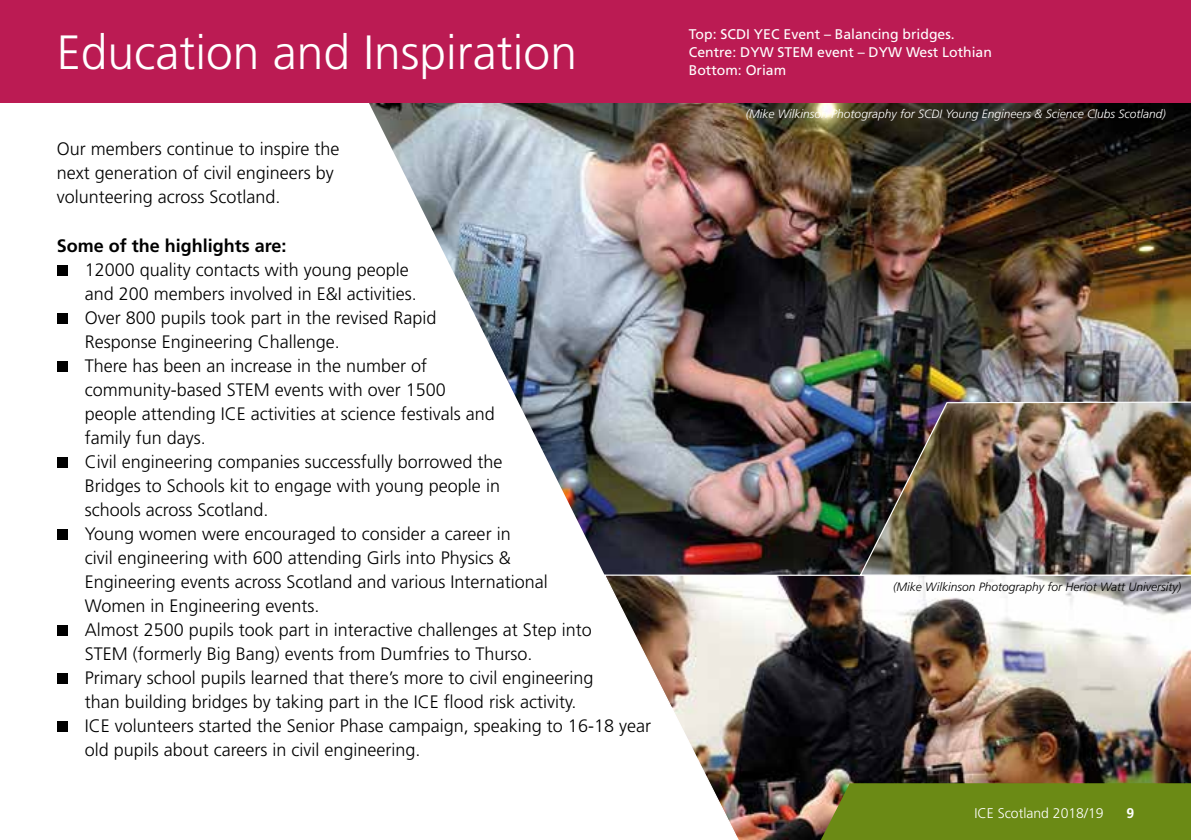
<style>
.page{position:relative;width:1191px;height:840px;background:#fff}
.page>*{position:absolute;margin:0;border:0;box-sizing:border-box;transform-origin:0 0}
.t1{font:300 48px "Frutiger LT";color:#fff}
.t2{font:300 18px/24px "Frutiger LT";color:#000}
.t3{font:700 18px "Frutiger LT";color:#000}
.t4{font:14px/18px "Frutiger LT";color:#fff}
.t5{font:300 14px "Frutiger LT";color:#fff}
.t6{font:700 14px "Frutiger LT";color:#fff}
.t7{font:italic 300 12px "Frutiger LT";color:#fff}
.t8{font:italic 300 12px "Frutiger LT";color:#000}
</style>
<div class="page">
<img style="left:367px;top:102px;width:824px;height:471px">
<img style="left:603px;top:573px;width:588px;height:266px">
<div style="left:0;top:0;width:1191px;height:102px;background:#bb1b53"></div>
<svg style="left:821px;top:782px;width:370px;height:57px;background:#6d8819"></svg>
<div style="left:57px;top:264px;width:10px;height:11px;background:#000"></div>
<div style="left:57px;top:312px;width:10px;height:11px;background:#000"></div>
<div style="left:57px;top:360px;width:10px;height:11px;background:#000"></div>
<div style="left:57px;top:456px;width:10px;height:11px;background:#000"></div>
<div style="left:57px;top:528px;width:10px;height:11px;background:#000"></div>
<div style="left:57px;top:624px;width:10px;height:11px;background:#000"></div>
<div style="left:57px;top:672px;width:10px;height:11px;background:#000"></div>
<div style="left:57px;top:720px;width:10px;height:11px;background:#000"></div>
<img style="left:858px;top:400px;width:333px;height:176px">
<h1 class="t1" style="left:57px;top:25px;width:522px">Education and Inspiration</h1>
<p class="t2" style="left:57px;top:137px;width:284px">Our members continue to inspire the next generation of civil engineers by volunteering across Scotland.</p>
<p class="t3" style="left:57px;top:234px;width:231px">Some of the highlights are:</p>
<p class="t2" style="left:85px;top:257px;width:568px">12000 quality contacts with young people<br>and 200 members involved in E&amp;I activities.<br>Over 800 pupils took part in the revised Rapid<br>Response Engineering Challenge.<br>There has been an increase in the number of<br>community-based STEM events with over 1500<br>people attending ICE activities at science festivals and<br>family fun days.<br>Civil engineering companies successfully borrowed the<br>Bridges to Schools kit to engage with young people in<br>schools across Scotland.<br>Young women were encouraged to consider a career in<br>civil engineering with 600 attending Girls into Physics &amp;<br>Engineering events across Scotland and various International<br>Women in Engineering events.<br>Almost 2500 pupils took part in interactive challenges at Step into<br>STEM (formerly Big Bang) events from Dumfries to Thurso.<br>Primary school pupils learned that there’s more to civil engineering<br>than building bridges by taking part in the ICE flood risk activity.<br>ICE volunteers started the Senior Phase campaign, speaking to 16-18 year old pupils about careers in civil engineering.</p>
<p class="t4" style="left:689px;top:25px;width:304px">Top: SCDI YEC Event – Balancing bridges.<br>Centre: DYW STEM event – DYW West Lothian<br>Bottom: Oriam</p>
<p class="t7" style="left:746px;top:107px;width:421px">(Mike Wilkinson Photography for SCDI Young Engineers &amp; Science Clubs Scotland)</p>
<p class="t8" style="left:893px;top:579px;width:289px">(Mike Wilkinson Photography for Heriot Watt University)</p>
<p class="t5" style="left:974px;top:804px;width:131px">ICE Scotland 2018/19</p>
<p class="t6" style="left:1126px;top:804px;width:9px">9</p>
</div>
